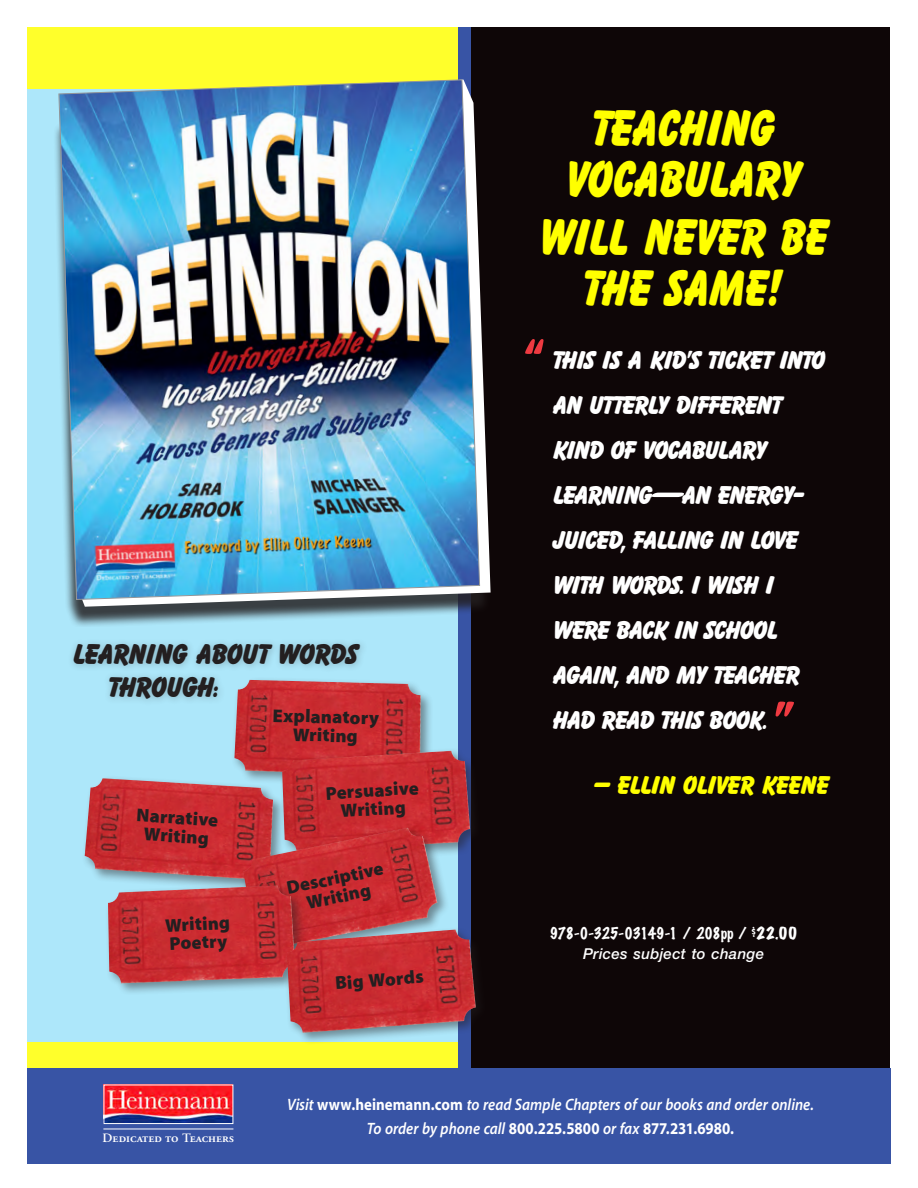
<style>
.page{position:relative;width:918px;height:1188px;background:#fff}
.page>*{position:absolute;margin:0;border:0;box-sizing:border-box;transform-origin:0 0}
.t1{font:54px/51px "Balloon Ex Bold Plain";letter-spacing:.005em;color:#ff0;text-align:center;scale:.9 1}
.quote{font:54px "Balloon Ex Bold Plain";color:#ee3a41}
.t2{font:30px "Balloon Ex Bold Plain";letter-spacing:.005em;color:#231f20}
.t3{font:27px/45px "Balloon Ex Bold Plain";letter-spacing:-.015em;color:#fff}
.t4{font:27px "Balloon Ex Bold Plain";color:#ff0}
.tickets{font:900 18.6px/18.6px "Myriad";color:#231f20;text-align:center}
.t5{font:italic 600 16.5px "Myriad";color:#fff;scale:.9 1}
.t6{font:700 16.5px "Myriad";letter-spacing:-.005em;color:#fff;scale:.9 1}
.spec_line{font:100 15px "Marker Felt";letter-spacing:-.03em;color:#fff}
.spec_line-2{font:italic 500 15px "Helvetica Neue";letter-spacing:.02em;color:#fff}
.t7{font:12.75px "Adobe Garamond Semibold SC";color:#fff}
.s1{font-weight:400;font-stretch:expanded}
.s2{font-weight:700;font-style:normal}
.s3{font-weight:600;font-style:italic}
</style>
<div class="page">
<div style="left:27px;top:27px;width:431px;height:1039px;background:#ade7fa"></div>
<div style="left:27px;top:27px;width:431px;height:61px;background:#ffff2b"></div>
<div style="left:27px;top:1042px;width:432px;height:26px;background:#ffff2b"></div>
<div style="left:470px;top:27px;width:420px;height:1137px;background:#0e0607"></div>
<div style="left:27px;top:1068px;width:864px;height:96px;background:#3854a5"></div>
<div style="left:458px;top:27px;width:12px;height:1042px;background:#3854a5"></div>
<img style="left:105px;top:1086px;width:126px;height:36px">
<div style="left:103px;top:1084px;width:130px;height:40px;border:1px solid #fff"></div>
<hr style="left:103px;top:1129px;width:130px;height:1px;background:#fff">
<div style="left:52px;top:84px;width:439px;height:543px;background:#231f20;opacity:.84"></div>
<svg style="left:68px;top:84px;width:423px;height:523px"></svg>
<img style="left:58px;top:79px;width:422px;height:521px">
<div style="left:67px;top:637px;width:301px;height:70px;background:#231f20;opacity:.24"></div>
<div style="left:231px;top:676px;width:202px;height:112px;background:#231f20;opacity:.47"></div>
<img style="left:234px;top:680px;width:187px;height:95px">
<div style="left:279px;top:747px;width:203px;height:117px;background:#231f20;opacity:.47"></div>
<img style="left:282px;top:751px;width:188px;height:100px">
<div style="left:81px;top:775px;width:203px;height:117px;background:#231f20;opacity:.47"></div>
<img style="left:85px;top:778px;width:188px;height:102px">
<div style="left:240px;top:824px;width:209px;height:136px;background:#231f20;opacity:.47"></div>
<img style="left:243px;top:828px;width:194px;height:98px">
<div style="left:105px;top:882px;width:203px;height:113px;background:#231f20;opacity:.47"></div>
<img style="left:108px;top:886px;width:187px;height:97px">
<div style="left:283px;top:926px;width:205px;height:119px;background:#231f20;opacity:.47"></div>
<img style="left:287px;top:930px;width:189px;height:103px">
<p class="t2" style="left:74px;top:636px;width:286px">LEARNING ABOUT WORDS</p>
<p class="t2" style="left:109px;top:669px;width:112px">THROUGH:</p>
<p class="tickets" style="left:273px;top:707px;width:108px;rotate:1deg">Explanatory</p>
<p class="tickets" style="left:293px;top:726px;width:66px;rotate:1deg">Writing</p>
<p class="tickets" style="left:325px;top:784px;width:95px;rotate:-3deg">Persuasive</p>
<p class="tickets" style="left:137px;top:807px;width:83px;rotate:3deg">Narrative</p>
<p class="tickets" style="left:340px;top:802px;width:66px;rotate:-3deg">Writing</p>
<p class="tickets" style="left:144px;top:826px;width:66px;rotate:3deg">Writing</p>
<p class="tickets" style="left:285px;top:879px;width:100px;rotate:-11deg">Descriptive<br>Writing</p>
<p class="tickets" style="left:165px;top:917px;width:66px;rotate:-3deg">Writing</p>
<p class="tickets" style="left:169px;top:935px;width:59px;rotate:-3deg">Poetry</p>
<p class="tickets" style="left:334px;top:975px;width:90px;rotate:-5deg">Big Words</p>
<p class="t1" style="left:567px;top:102px;width:262px">TEACHING<br>VOCABULARY</p>
<p class="t1" style="left:540px;top:211px;width:321px">WILL NEVER BE<br>THE SAME!</p>
<p class="quote" style="left:522px;top:325px;width:18px">“</p>
<p class="t3" style="left:553px;top:337px;width:274px">THIS IS A KID’S TICKET INTO<br>AN UTTERLY DIFFERENT<br>KIND OF VOCABULARY<br>LEARNING-AN ENERGY-<br>JUICED, FALLING IN LOVE<br>WITH WORDS. I WISH I<br>WERE BACK IN SCHOOL<br>AGAIN, AND MY TEACHER<br>HAD READ THIS BOOK.</p>
<p class="quote" style="left:772px;top:688px;width:18px">”</p>
<p class="t4" style="left:595px;top:769px;width:236px">– ELLIN OLIVER KEENE</p>
<p class="spec_line" style="left:550px;top:926px;width:249px">978-0-325-03149-1 / 208pp / <span class="s1">$22.00</span></p>
<p class="spec_line-2" style="left:583px;top:944px;width:183px">Prices subject to change</p>
<p class="t7" style="left:103px;top:1131px;width:133px">Dedicated to Teachers</p>
<p class="t5" style="left:287px;top:1096px;width:587px">Visit <span class="s2">www.heinemann.com</span> to read Sample Chapters of our books and order online.</p>
<p class="t6" style="left:367px;top:1120px;width:409px"><span class="s3">To order by phone call</span> 800.225.5800 <span class="s3">or fax</span> 877.231.6980.</p>
</div>
